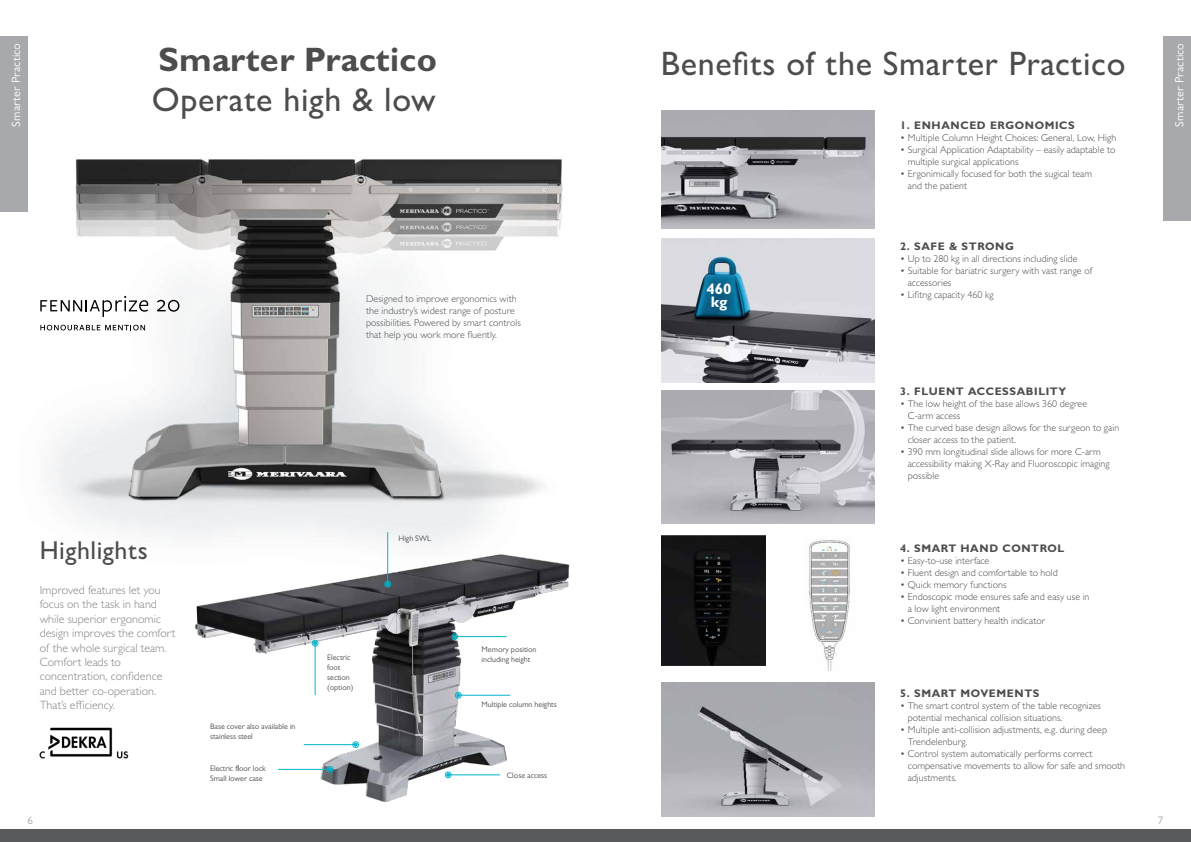
<style>
.page{position:relative;width:1191px;height:842px;background:#fff}
.page>*{position:absolute;margin:0;border:0;box-sizing:border-box;transform-origin:0 0}
.t1{font:500 34px "Gill Sans";letter-spacing:.02em;color:#4d4d4f}
.t2{font:700 34px "Gill Sans";letter-spacing:.005em;color:#4d4d4f}
.t3{font:500 26px "Gill Sans";letter-spacing:.02em;color:#4d4d4f}
.t4{font:700 15.2px/12.7px "Gill Sans";color:#fff}
.t5{font:300 12px/14.4px "Gill Sans";letter-spacing:.005em;color:#818386}
.t6{font:12px "Gill Sans";letter-spacing:.02em;color:#fff}
.t7{font:700 11px "Gill Sans";letter-spacing:.055em;color:#4d4d4f}
.t8{font:11px "Gill Sans";color:#a7a9ac}
.t9{font:300 10px/12px "Gill Sans";letter-spacing:.005em;color:#4d4d4f}
.t10{font:8px/10px "Gill Sans";color:#4d4d4f}
</style>
<div class="page">
<div style="left:0;top:829px;width:1191px;height:13px;background:#58595b"></div>
<div style="left:1163px;top:36px;width:28px;height:184px;background:#a7a9ac"></div>
<div style="left:0;top:36px;width:27px;height:176px;background:#a7a9ac"></div>
<img style="left:27px;top:112px;width:536px;height:415px">
<svg style="left:557px;top:311px;width:311px;height:138px"></svg>
<img style="left:121px;top:449px;width:449px;height:353px">
<img style="left:39px;top:723px;width:94px;height:39px">
<hr style="left:278px;top:769px;width:51px;height:1px;background:#00b5cc">
<svg style="left:327px;top:766px;width:6px;height:6px"></svg>
<hr style="left:449px;top:774px;width:51px;height:1px;background:#00b5cc">
<svg style="left:445px;top:772px;width:6px;height:6px"></svg>
<hr style="left:459px;top:695px;width:51px;height:1px;background:#00b5cc">
<svg style="left:455px;top:692px;width:6px;height:6px"></svg>
<hr style="left:456px;top:636px;width:50px;height:1px;background:#00b5cc">
<div style="left:451px;top:633px;width:7px;height:7px;border:1px solid #00b5cc;border-radius:50%"></div>
<hr style="left:304px;top:744px;width:50px;height:1px;background:#00b5cc">
<div style="left:352px;top:741px;width:7px;height:7px;border:1px solid #00b5cc;border-radius:50%"></div>
<hr style="left:315px;top:644px;width:1px;height:51px;background:#00b5cc">
<svg style="left:312px;top:640px;width:6px;height:6px"></svg>
<hr style="left:387px;top:532px;width:1px;height:51px;background:#00b5cc">
<div style="left:384px;top:581px;width:7px;height:6px;border:1px solid #00b5cc;border-radius:50%"></div>
<svg style="left:386px;top:582px;width:3px;height:4px"></svg>
<svg style="left:40px;top:296px;width:108px;height:21px"></svg>
<svg style="left:157px;top:300px;width:22px;height:12px"></svg>
<svg style="left:40px;top:325px;width:105px;height:5px"></svg>
<img style="left:809px;top:540px;width:41px;height:130px">
<img style="left:661px;top:536px;width:104px;height:129px">
<img style="left:661px;top:683px;width:213px;height:133px">
<img style="left:661px;top:390px;width:213px;height:134px">
<img style="left:661px;top:238px;width:213px;height:144px">
<img style="left:661px;top:110px;width:213px;height:118px">
<p class="t6" style="left:9px;top:127px;width:85px;rotate:-90deg">Smarter Practico</p>
<p class="t6" style="left:1172px;top:127px;width:85px;rotate:-90deg">Smarter Practico</p>
<h1 class="t2" style="left:159px;top:38px;width:280px">Smarter Practico</h1>
<h1 class="t1" style="left:661px;top:44px;width:466px">Benefits of the Smarter Practico</h1>
<h1 class="t1" style="left:152px;top:79px;width:285px">Operate high &amp; low</h1>
<p class="t7" style="left:900px;top:118px;width:176px">1. ENHANCED ERGONOMICS</p>
<p class="t9" style="left:900px;top:131px;width:217px">• Multiple Column Height Choices: General, Low, High</p>
<p class="t9" style="left:908px;top:143px;width:209px;text-indent:-8px">• Surgical Application Adaptability – easily adaptable to multiple surgical applications</p>
<p class="t9" style="left:908px;top:167px;width:186px;text-indent:-8px">• Ergonimically focused for both the sugical team and the patient</p>
<p class="t9" style="left:366px;top:293px;width:156px">Designed to improve ergonomics with the industry’s widest range of posture possibilities. Powered by smart controls that help you work more fluently.</p>
<h2 class="t3" style="left:40px;top:534px;width:109px">Highlights</h2>
<p class="t5" style="left:40px;top:583px;width:137px">Improved features let you focus on the task in hand while superior ergonomic design improves the comfort of the whole surgical team.<br>Comfort leads to concentration, confidence and better co-operation.<br>That’s efficiency.</p>
<p class="t10" style="left:210px;top:721px;width:87px">Base cover also available in stainless steel</p>
<p class="t10" style="left:210px;top:763px;width:57px">Electric floor lock<br>Small lower case</p>
<p class="t10" style="left:327px;top:652px;width:28px">Electric foot section (option)</p>
<p class="t10" style="left:398px;top:533px;width:34px">High SWL</p>
<p class="t10" style="left:481px;top:644px;width:56px">Memory position including height</p>
<p class="t10" style="left:481px;top:699px;width:77px">Multiple column heights</p>
<p class="t10" style="left:507px;top:770px;width:42px">Close access</p>
<h3 class="t4" style="left:706px;top:282px;width:27px">460 kg</h3>
<p class="t7" style="left:900px;top:239px;width:115px">2. SAFE &amp; STRONG</p>
<p class="t9" style="left:900px;top:252px;width:179px">• Up to 280 kg in all directions including slide</p>
<p class="t9" style="left:908px;top:264px;width:186px;text-indent:-8px">• Suitable for bariatric surgery with vast range of accessories</p>
<p class="t9" style="left:900px;top:288px;width:95px">• Lifitng capacity 460 kg</p>
<p class="t7" style="left:900px;top:384px;width:167px">3. FLUENT ACCESSABILITY</p>
<p class="t9" style="left:908px;top:397px;width:181px;text-indent:-8px">• The low height of the base allows 360 degree<br>C-arm access</p>
<p class="t9" style="left:908px;top:421px;width:213px;text-indent:-8px">• The curved base design allows for the surgeon to gain closer access to the patient.</p>
<p class="t9" style="left:908px;top:445px;width:203px;text-indent:-8px">• 390 mm longitudinal slide allows for more C-arm accessibility making X-Ray and Fluoroscopic imaging possible</p>
<p class="t7" style="left:900px;top:541px;width:166px">4. SMART HAND CONTROL</p>
<p class="t9" style="left:900px;top:554px;width:91px">• Easy-to-use interface</p>
<p class="t9" style="left:900px;top:566px;width:159px">• Fluent design and comfortable to hold</p>
<p class="t9" style="left:900px;top:578px;width:108px">• Quick memory functions</p>
<p class="t9" style="left:908px;top:590px;width:183px;text-indent:-8px">• Endoscopic mode ensures safe and easy use in a low light environment</p>
<p class="t9" style="left:900px;top:614px;width:147px">• Convinient battery health indicator</p>
<p class="t7" style="left:900px;top:686px;width:141px">5. SMART MOVEMENTS</p>
<p class="t9" style="left:908px;top:699px;width:195px;text-indent:-8px">• The smart control system of the table recognizes potential mechanical collision situations.</p>
<p class="t9" style="left:908px;top:723px;width:201px;text-indent:-8px">• Multiple anti-collision adjustments, e.g. during deep<br>Trendelenburg.</p>
<p class="t9" style="left:908px;top:747px;width:219px;text-indent:-8px">• Control system automatically performs correct compensative movements to allow for safe and smooth adjustments.</p>
<p class="t8" style="left:27px;top:814px;width:7px">6</p>
<p class="t8" style="left:1158px;top:814px;width:7px">7</p>
</div>
